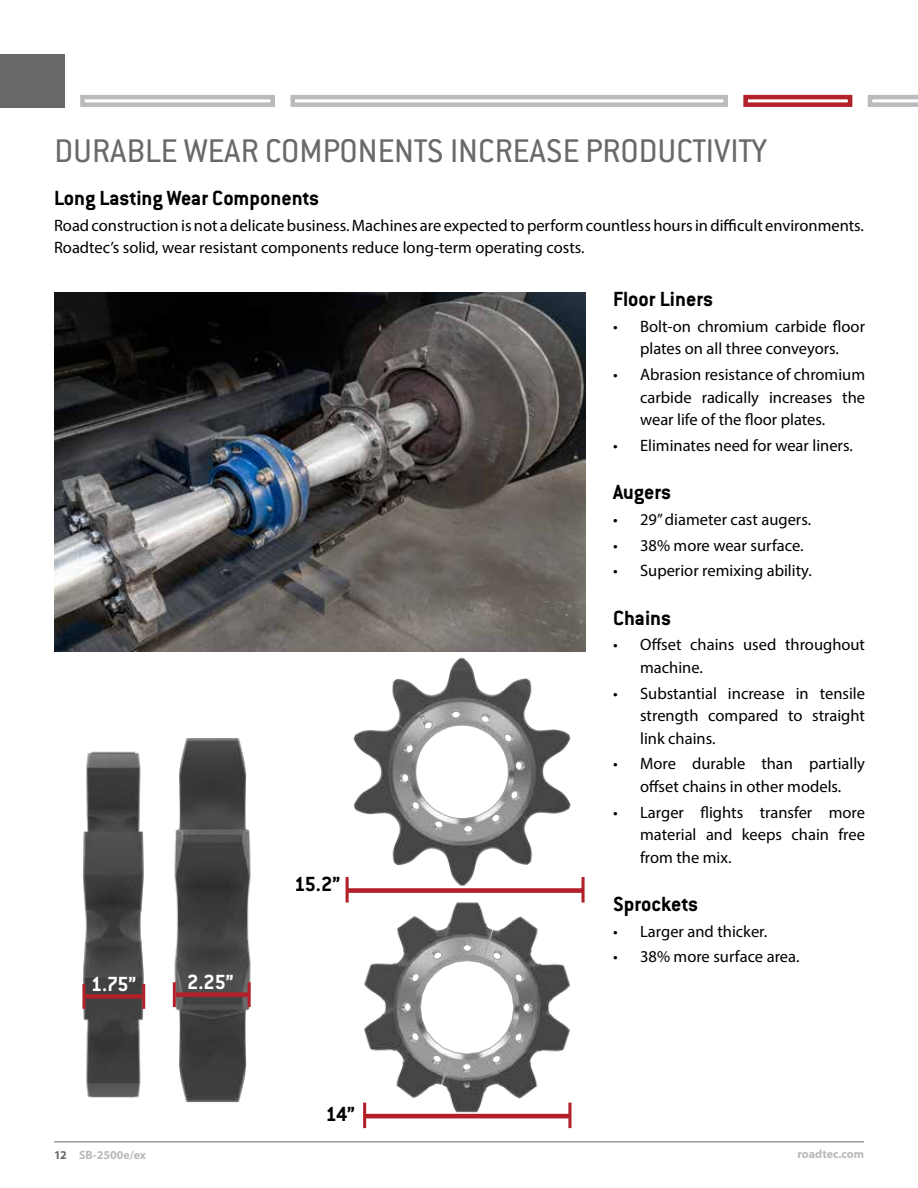
<style>
.page{position:relative;width:918px;height:1188px;background:#fff}
.page>*{position:absolute;margin:0;border:0;box-sizing:border-box;transform-origin:0 0}
.t1{font:36px "Conduit ITC Std";color:#696969}
.t2{font:700 22.5px "Conduit ITC Std";color:#000}
.t3{font:700 22.5px "Conduit ITC Std";color:#fff}
.t4{font:16.5px/22.5px "Myriad Pro";color:#000;text-align:justify}
.t5{font:700 12px "Myriad Pro";color:#b8babc}
.s1{color:#696969}
</style>
<div class="page">
<svg style="left:868px;top:95px;width:50px;height:12px"></svg>
<div style="left:0;top:54px;width:65px;height:54px;background:#696969"></div>
<div style="left:80px;top:95px;width:195px;height:12px;border:5px solid #b8babc"></div>
<div style="left:290px;top:95px;width:438px;height:12px;border:5px solid #b8babc"></div>
<div style="left:743px;top:95px;width:109px;height:12px;border:5px solid #b22029"></div>
<hr style="left:54px;top:1141px;width:810px;height:1px;background:#696969">
<img style="left:55px;top:292px;width:531px;height:359px">
<img style="left:83px;top:751px;width:63px;height:347px">
<img style="left:172px;top:738px;width:79px;height:365px">
<hr style="left:82px;top:984px;width:3px;height:25px;background:#b22029">
<hr style="left:173px;top:982px;width:3px;height:25px;background:#b22029">
<hr style="left:142px;top:984px;width:3px;height:25px;background:#b22029">
<hr style="left:248px;top:982px;width:3px;height:25px;background:#b22029">
<div style="left:85px;top:994px;width:57px;height:5px;background:#b22029"></div>
<img style="left:345px;top:657px;width:226px;height:234px">
<img style="left:349px;top:887px;width:223px;height:239px">
<hr style="left:363px;top:1103px;width:3px;height:25px;background:#b22029">
<hr style="left:568px;top:1103px;width:3px;height:25px;background:#b22029">
<hr style="left:365px;top:1114px;width:205px;height:4px;background:#b22029">
<hr style="left:346px;top:877px;width:3px;height:26px;background:#b22029">
<svg style="left:581px;top:877px;width:4px;height:26px"></svg>
<div style="left:347px;top:888px;width:236px;height:5px;background:#b22029"></div>
<div style="left:176px;top:992px;width:73px;height:5px;background:#b22029"></div>
<h1 class="t1" style="left:55px;top:138px;width:714px">DURABLE WEAR COMPONENTS INCREASE PRODUCTIVITY</h1>
<h2 class="t2" style="left:54px;top:189px;width:267px">Long Lasting Wear Components</h2>
<p class="t4" style="left:54px;top:215px;width:812px">Road construction is not a delicate business. Machines are expected to perform countless hours in difficult environments.<br>Roadtec’s solid, wear resistant components reduce long-term operating costs.</p>
<h2 class="t2" style="left:613px;top:290px;width:102px">Floor Liners</h2>
<p class="t4" style="left:613px;top:316px;width:254px;text-align:center">• Bolt-on chromium carbide floor plates on all three conveyors.</p>
<p class="t4" style="left:640px;top:365px;width:227px;text-indent:-27px">• Abrasion resistance of chromium carbide radically increases the wear life of the floor plates.</p>
<p class="t4" style="left:613px;top:435px;width:241px">• Eliminates need for wear liners.</p>
<h2 class="t2" style="left:613px;top:483px;width:60px">Augers</h2>
<p class="t4" style="left:613px;top:509px;width:200px">• 29” diameter cast augers.</p>
<p class="t4" style="left:613px;top:535px;width:192px">• 38% more wear surface.</p>
<p class="t4" style="left:613px;top:561px;width:200px">• Superior remixing ability.</p>
<h2 class="t2" style="left:613px;top:608px;width:60px">Chains</h2>
<p class="t4" style="left:640px;top:635px;width:226px;text-indent:-27px">• Offset chains used throughout machine.</p>
<p class="t4" style="left:640px;top:683px;width:227px;text-indent:-27px">• Substantial increase in tensile strength compared to straight link chains.</p>
<p class="t4" style="left:613px;top:754px;width:253px;text-align:center">• More durable than partially offset chains in other models.</p>
<p class="t4" style="left:640px;top:802px;width:226px;text-indent:-27px">• Larger flights transfer more material and keeps chain free from the mix.</p>
<h2 class="t2" style="left:613px;top:895px;width:87px">Sprockets</h2>
<p class="t4" style="left:613px;top:921px;width:156px">• Larger and thicker.</p>
<p class="t4" style="left:613px;top:947px;width:188px">• 38% more surface area.</p>
<h2 class="t3" style="left:91px;top:975px;width:47px">1.75”</h2>
<h2 class="t2" style="left:294px;top:874px;width:48px">15.2”</h2>
<h2 class="t3" style="left:187px;top:973px;width:48px">2.25”</h2>
<h2 class="t2" style="left:326px;top:1105px;width:31px">14”</h2>
<p class="t5" style="left:54px;top:1148px;width:94px"><span class="s1">12</span> SB-2500e/ex</p>
<p class="t5" style="left:797px;top:1147px;width:68px">roadtec.com</p>
</div>
